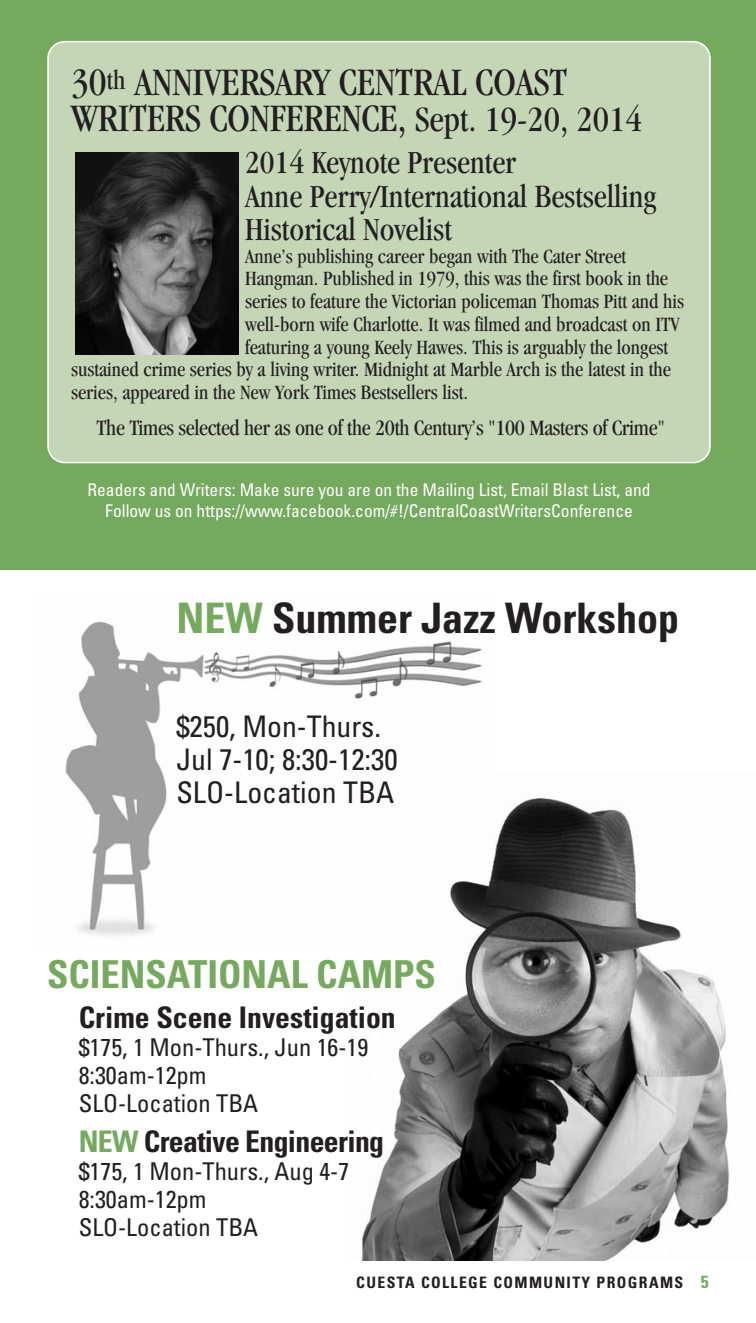
<style>
.page{position:relative;width:756px;height:1323px;background:#fff}
.page>*{position:absolute;margin:0;border:0;box-sizing:border-box;transform-origin:0 0}
.t1{font:700 condensed 42px "Univers";color:#231f20}
.t2{font:condensed 40.25px/36.8px "Garamond";color:#231f20}
.t3{font:700 condensed 38.5px "Univers";color:#74a95e}
.t4{font:condensed 33.25px/33.2px "Garamond";color:#231f20}
.t5{font:condensed 29.75px/33.2px "Univers";color:#231f20}
.t6{font:700 condensed 29.75px "Univers";color:#231f20}
.t7{font:700 condensed 29.75px "Univers";letter-spacing:-.02em;color:#231f20}
.t8{font:condensed 24.5px/28px "Univers";color:#231f20}
.t9{font:condensed 22.75px "Garamond";letter-spacing:-.015em;color:#231f20}
.t10{font:condensed 21px "Garamond";color:#231f20}
.t11{font:condensed 17.5px/21px "Univers";color:#fff;text-align:center}
.t12{font:700 condensed 15.75px "Univers";letter-spacing:.09em;color:#231f20}
.s1{font-size:28px}
.s2{font-size:36.75px}
.s3{color:#74a95e}
.s4{font-size:17.5px;color:#74a95e}
</style>
<div class="page">
<img style="left:65px;top:621px;width:417px;height:315px">
<img style="left:346px;top:773px;width:384px;height:488px">
<div style="left:0;top:0;width:756px;height:569px;background:#74a95e"></div>
<div style="left:47px;top:41px;width:664px;height:422px;background:#c4d6b6"></div>
<img style="left:76px;top:152px;width:162px;height:202px">
<h2 class="t2" style="left:71px;top:66px;width:572px">30<span class="s1">th</span> ANNIVERSARY CENTRAL COAST<br>WRITERS CONFERENCE, <span class="s2">Sept. 19-20, 2014</span></h2>
<h3 class="t4" style="left:245px;top:149px;width:413px">2014 Keynote Presenter<br>Anne Perry/International Bestselling<br>Historical Novelist</h3>
<p class="t10" style="left:245px;top:248px;width:383px">Anne’s publishing career began with The Cater Street</p>
<p class="t10" style="left:245px;top:271px;width:425px">Hangman. Published in 1979, this was the first book in the</p>
<p class="t10" style="left:245px;top:293px;width:441px">series to feature the Victorian policeman Thomas Pitt and his</p>
<p class="t10" style="left:245px;top:316px;width:436px">well-born wife Charlotte. It was filmed and broadcast on ITV</p>
<p class="t10" style="left:245px;top:339px;width:425px">featuring a young Keely Hawes. This is arguably the longest</p>
<p class="t10" style="left:71px;top:362px;width:601px">sustained crime series by a living writer. Midnight at Marble Arch is the latest in the</p>
<p class="t10" style="left:71px;top:384px;width:398px">series, appeared in the New York Times Bestsellers list.</p>
<p class="t9" style="left:97px;top:419px;width:570px">The Times selected her as one of the 20th Century’s "100 Masters of Crime"</p>
<p class="t11" style="left:87px;top:480px;width:565px">Readers and Writers: Make sure you are on the Mailing List, Email Blast List, and<br>Follow us on https://www.facebook.com/#!/CentralCoastWritersConference</p>
<h1 class="t1" style="left:176px;top:603px;width:504px"><span class="s3">NEW</span> Summer Jazz Workshop</h1>
<h3 class="t5" style="left:176px;top:712px;width:223px">$250, Mon-Thurs.<br>Jul 7-10; 8:30-12:30<br>SLO-Location TBA</h3>
<h3 class="t3" style="left:47px;top:960px;width:390px">SCIENSATIONAL CAMPS</h3>
<h3 class="t6" style="left:79px;top:1007px;width:319px">Crime Scene Investigation</h3>
<p class="t8" style="left:79px;top:1035px;width:291px">$175, 1 Mon-Thurs., Jun 16-19<br>8:30am-12pm<br>SLO-Location TBA</p>
<h3 class="t7" style="left:79px;top:1131px;width:307px"><span class="s3">NEW</span> Creative Engineering</h3>
<p class="t8" style="left:79px;top:1160px;width:272px">$175, 1 Mon-Thurs., Aug 4-7<br>8:30am-12pm<br>SLO-Location TBA</p>
<p class="t12" style="left:356px;top:1277px;width:354px">CUESTA COLLEGE COMMUNITY PROGRAMS <span class="s4">5</span></p>
</div>
